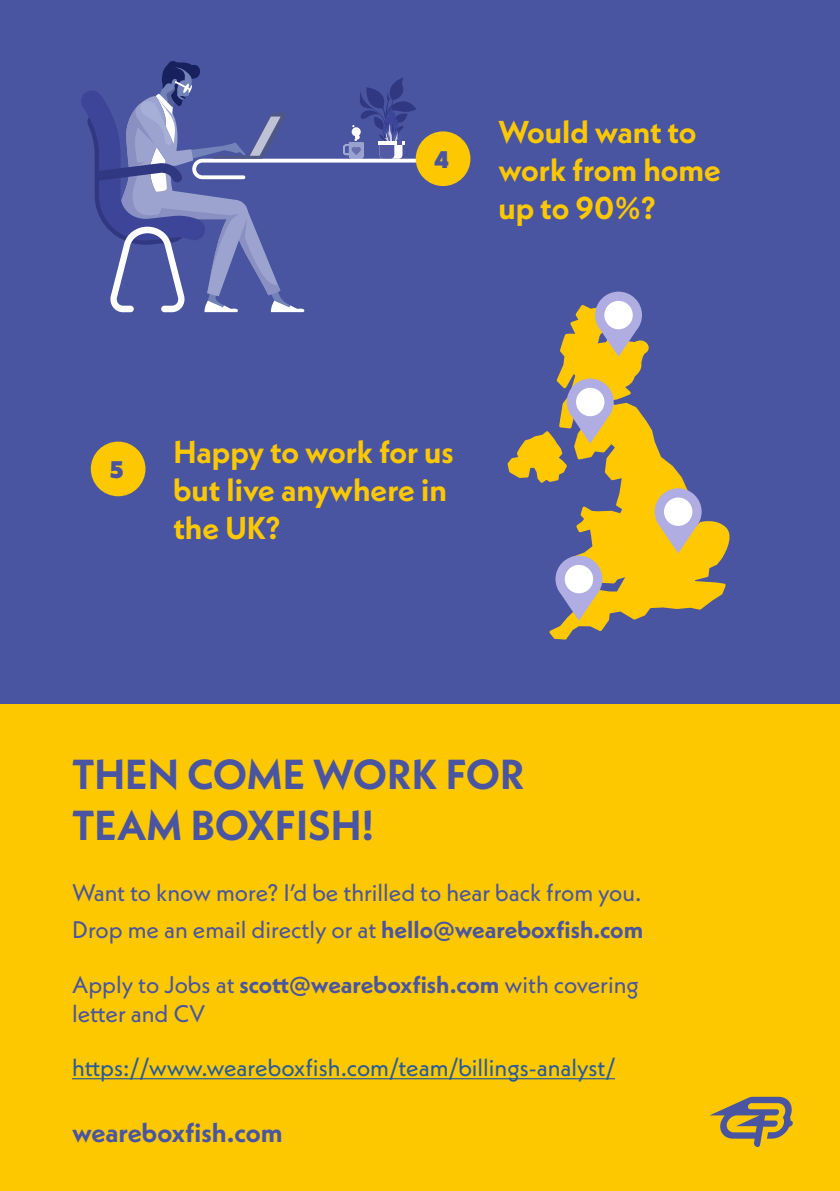
<style>
.page{position:relative;width:840px;height:1191px;background:#fff}
.page>*{position:absolute;margin:0;border:0;box-sizing:border-box;transform-origin:0 0}
.t1{font:700 41.8px/51.6px "Neue Kabel";color:#4955a1}
.t2{font:700 31.6px/38px "Neue Kabel";color:#fec800}
.t3{font:700 26.8px "Neue Kabel";color:#4955a1}
.t4{font:24px/36.8px "Neue Kabel";color:#4955a1}
.t5{font:24px "Neue Kabel";color:#275b9b}
.t6{font:900 24px "Neue Kabel";color:#4955a1}
.s1{font-weight:700}
</style>
<div class="page">
<div style="left:0;top:0;width:839px;height:1191px;background:#fec800"></div>
<div style="left:0;top:0;width:839px;height:703px;background:#4955a1"></div>
<svg style="left:81px;top:61px;width:335px;height:251px"></svg>
<div style="left:91px;top:441px;width:54px;height:55px;background:#fec800;border-radius:50%"></div>
<div style="left:415px;top:131px;width:55px;height:55px;background:#fec800;border-radius:50%"></div>
<svg style="left:709px;top:1096px;width:83px;height:51px"></svg>
<svg style="left:549px;top:305px;width:181px;height:334px"></svg>
<svg style="left:654px;top:488px;width:47px;height:65px;background:#cbb485"></svg>
<div style="left:663px;top:497px;width:29px;height:29px;background:#fff;border-radius:50%"></div>
<svg style="left:594px;top:292px;width:47px;height:65px;background:#b6a798"></svg>
<div style="left:604px;top:301px;width:28px;height:28px;background:#fff;border-radius:50%"></div>
<svg style="left:507px;top:378px;width:106px;height:105px"></svg>
<div style="left:575px;top:388px;width:29px;height:28px;background:#fff;border-radius:50%"></div>
<svg style="left:555px;top:555px;width:47px;height:66px"></svg>
<div style="left:564px;top:565px;width:29px;height:28px;background:#fff;border-radius:50%"></div>
<hr style="left:72px;top:1078px;width:542px;height:1px;background:#275b9b">
<p class="t6" style="left:434px;top:144px;width:16px">4</p>
<h2 class="t2" style="left:498px;top:112px;width:224px">Would want to work from home up to 90%?</h2>
<p class="t6" style="left:110px;top:454px;width:15px">5</p>
<h2 class="t2" style="left:173px;top:432px;width:282px">Happy to work for us but live anywhere in the UK?</h2>
<h1 class="t1" style="left:72px;top:748px;width:454px">THEN COME WORK FOR<br>TEAM BOXFISH!</h1>
<p class="t4" style="left:72px;top:874px;width:572px">Want to know more? I’d be thrilled to hear back from you.<br>Drop me an email directly or at <span class="s1">hello@weareboxfish.com</span></p>
<p class="t4" style="left:72px;top:969px;width:568px;line-height:28.8px">Apply to Jobs at <span class="s1">scott@weareboxfish.com</span> with covering letter and CV</p>
<p class="t5" style="left:72px;top:1052px;width:544px">https://www.weareboxfish.com/team/billings-analyst/</p>
<p class="t3" style="left:72px;top:1115px;width:212px">weareboxfish.com</p>
</div>
